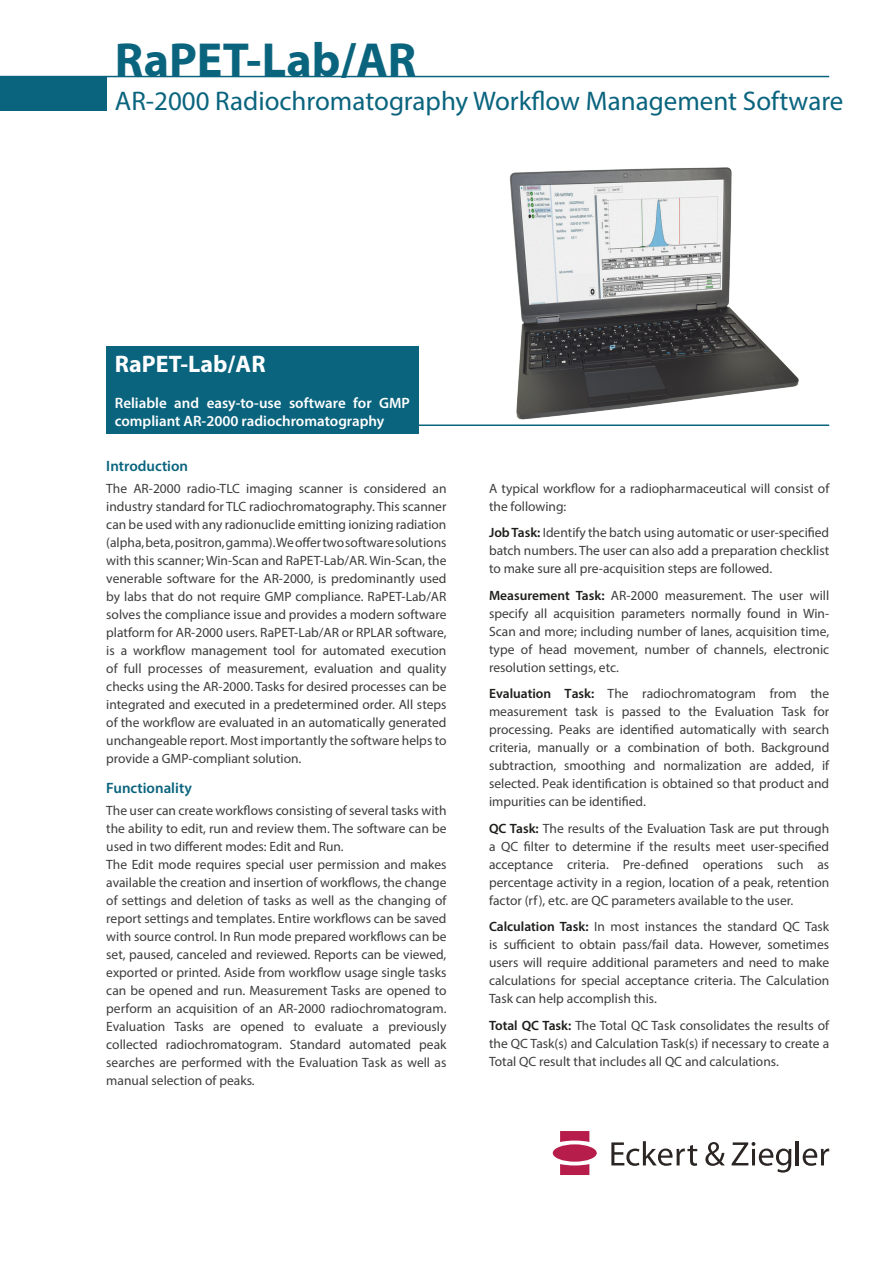
<style>
.page{position:relative;width:893px;height:1263px;background:#fff}
.page>*{position:absolute;margin:0;border:0;box-sizing:border-box;transform-origin:0 0}
.t1{font:700 48px "Myriad Pro";color:#0a647e}
.t2{font:27px "Myriad Pro";color:#0a647e}
.t3{font:700 24px "Myriad Pro";color:#fff}
.t4{font:600 15px/18px "Myriad Pro";color:#fff}
.t5{font:600 15px "Myriad Pro";color:#0a647e}
.t6{font:13.5px/18px "Myriad Pro";color:#3d3d3c;text-align:justify}
.s1{font-weight:600;color:#1d1d1b}
</style>
<div class="page">
<svg style="left:611px;top:1141px;width:86px;height:25px"></svg>
<svg style="left:705px;top:1142px;width:20px;height:24px"></svg>
<svg style="left:732px;top:1142px;width:59px;height:30px"></svg>
<hr style="left:796px;top:1141px;width:3px;height:24px;background:#2b2523">
<svg style="left:803px;top:1148px;width:26px;height:18px"></svg>
<svg style="left:560px;top:1131px;width:29px;height:44px"></svg>
<div style="left:553px;top:1144px;width:44px;height:18px;background:#b71d4a;border-radius:50%"></div>
<hr style="left:0;top:76px;width:829px;height:1px;background:#0a647e">
<div style="left:106px;top:347px;width:312px;height:87px;background:#0a647e"></div>
<hr style="left:106px;top:424px;width:723px;height:2px;background:#0a647e">
<div style="left:0;top:77px;width:106px;height:34px;background:#0a647e"></div>
<img style="left:509px;top:167px;width:290px;height:253px">
<h1 class="t1" style="left:115px;top:29px;width:303px">RaPET-Lab/AR</h1>
<h2 class="t2" style="left:115px;top:84px;width:730px">AR-2000 Radiochromatography Workflow Management Software</h2>
<h3 class="t3" style="left:115px;top:348px;width:152px">RaPET-Lab/AR</h3>
<p class="t4" style="left:115px;top:394px;width:297px">Reliable and easy-to-use software for GMP compliant AR-2000 radiochromatography</p>
<p class="t5" style="left:106px;top:456px;width:83px">Introduction</p>
<p class="t6" style="left:106px;top:479px;width:342px">The AR-2000 radio-TLC imaging scanner is considered an industry standard for TLC radiochromatography. This scanner can be used with any radionuclide emitting ionizing radiation (alpha, beta, positron, gamma). We offer two software solutions with this scanner; Win-Scan and RaPET-Lab/AR. Win-Scan, the venerable software for the AR-2000, is predominantly used by labs that do not require GMP compliance. RaPET-Lab/AR solves the compliance issue and provides a modern software platform for AR-2000 users. RaPET-Lab/AR or RPLAR software, is a workflow management tool for automated execution of full processes of measurement, evaluation and quality checks using the AR-2000. Tasks for desired processes can be integrated and executed in a predetermined order. All steps of the workflow are evaluated in an automatically generated unchangeable report. Most importantly the software helps to provide a GMP-compliant solution.</p>
<p class="t6" style="left:489px;top:479px;width:342px">A typical workflow for a radiopharmaceutical will consist of the following:</p>
<p class="t6" style="left:489px;top:523px;width:342px"><span class="s1">Job Task:</span> Identify the batch using automatic or user-specified batch numbers. The user can also add a preparation checklist to make sure all pre-acquisition steps are followed.</p>
<p class="t6" style="left:489px;top:586px;width:342px"><span class="s1">Measurement Task:</span> AR-2000 measurement. The user will specify all acquisition parameters normally found in Win-Scan and more; including number of lanes, acquisition time, type of head movement, number of channels, electronic resolution settings, etc.</p>
<p class="t6" style="left:489px;top:684px;width:342px"><span class="s1">Evaluation Task:</span> The radiochromatogram from the measurement task is passed to the Evaluation Task for processing. Peaks are identified automatically with search criteria, manually or a combination of both. Background subtraction, smoothing and normalization are added, if selected. Peak identification is obtained so that product and impurities can be identified.</p>
<p class="t6" style="left:489px;top:819px;width:342px"><span class="s1">QC Task:</span> The results of the Evaluation Task are put through a QC filter to determine if the results meet user-specified acceptance criteria. Pre-defined operations such as percentage activity in a region, location of a peak, retention factor (rf), etc. are QC parameters available to the user.</p>
<p class="t6" style="left:489px;top:917px;width:342px"><span class="s1">Calculation Task:</span> In most instances the standard QC Task is sufficient to obtain pass/fail data. However, sometimes users will require additional parameters and need to make calculations for special acceptance criteria. The Calculation Task can help accomplish this.</p>
<p class="t6" style="left:489px;top:1016px;width:342px"><span class="s1">Total QC Task:</span> The Total QC Task consolidates the results of the QC Task(s) and Calculation Task(s) if necessary to create a Total QC result that includes all QC and calculations.</p>
<p class="t5" style="left:106px;top:778px;width:87px">Functionality</p>
<p class="t6" style="left:106px;top:801px;width:342px;text-align:left">The user can create workflows consisting of several tasks with the ability to edit, run and review them. The software can be used in two different modes: Edit and Run.<br>The Edit mode requires special user permission and makes available the creation and insertion of workflows, the change of settings and deletion of tasks as well as the changing of report settings and templates. Entire workflows can be saved with source control. In Run mode prepared workflows can be set, paused, canceled and reviewed. Reports can be viewed, exported or printed. Aside from workflow usage single tasks can be opened and run. Measurement Tasks are opened to perform an acquisition of an AR-2000 radiochromatogram.<br>Evaluation Tasks are opened to evaluate a previously collected radiochromatogram. Standard automated peak searches are performed with the Evaluation Task as well as manual selection of peaks.</p>
</div>
